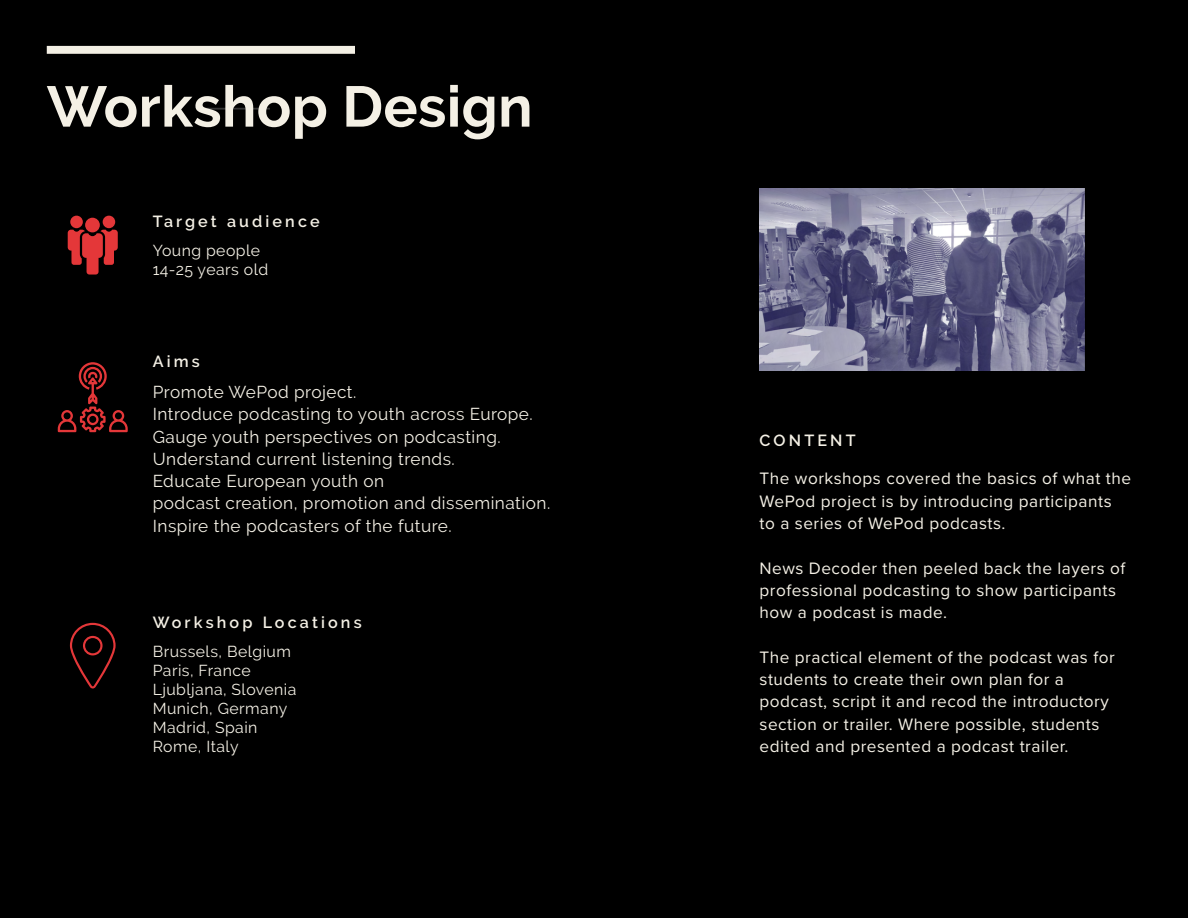
<style>
.page{position:relative;width:1188px;height:918px;background:#000}
.page>*{position:absolute;margin:0;border:0;box-sizing:border-box;transform-origin:0 0}
.t1{font:700 57.15px "Raleway";letter-spacing:.005em;color:#f4f0e5}
.t2{font:17.25px/22.4px "Proxima Nova";letter-spacing:.03em;color:#f4f0e5}
.t3{font:17.25px/22.4px "Raleway";letter-spacing:.03em;color:#f4f0e5}
.t4{font:600 16.05px "Raleway";letter-spacing:.195em;color:#f4f0e5}
.t5{font:15.75px/18.9px "Raleway";letter-spacing:.03em;color:#f4f0e5}
</style>
<div class="page">
<hr style="left:199px;top:108px;width:71px;height:2px;background:#353535">
<div style="left:47px;top:46px;width:308px;height:8px;background:#f4f0e5"></div>
<svg style="left:70px;top:623px;width:46px;height:66px"></svg>
<div style="left:85px;top:218px;width:15px;height:14px;background:#e43739;border-radius:50%"></div>
<div style="left:70px;top:216px;width:13px;height:12px;background:#e43739;border-radius:50%"></div>
<div style="left:103px;top:216px;width:12px;height:12px;background:#e43739;border-radius:50%"></div>
<svg style="left:68px;top:230px;width:50px;height:45px"></svg>
<svg style="left:58px;top:362px;width:70px;height:70px"></svg>
<img style="left:760px;top:188px;width:324px;height:183px">
<h1 class="t1" style="left:47px;top:74px;width:487px">Workshop Design</h1>
<p class="t4" style="left:153px;top:212px;width:168px">Target audience</p>
<p class="t5" style="left:153px;top:241px;width:117px">Young people<br>14-25 years old</p>
<p class="t4" style="left:153px;top:352px;width:49px">Aims</p>
<p class="t3" style="left:153px;top:381px;width:399px">Promote WePod project.<br>Introduce podcasting to youth across Europe.<br>Gauge youth perspectives on podcasting.<br>Understand current listening trends.<br>Educate European youth on<br>podcast creation, promotion and dissemination.<br>Inspire the podcasters of the future.</p>
<p class="t4" style="left:153px;top:613px;width:210px">Workshop Locations</p>
<p class="t5" style="left:153px;top:642px;width:145px">Brussels, Belgium<br>Paris, France<br>Ljubljana, Slovenia<br>Munich, Germany<br>Madrid, Spain<br>Rome, Italy</p>
<p class="t4" style="left:760px;top:431px;width:98px">CONTENT</p>
<p class="t2" style="left:760px;top:466px;width:373px">The workshops covered the basics of what the<br>WePod project is by introducing participants to a series of WePod podcasts.</p>
<p class="t2" style="left:760px;top:556px;width:367px">News Decoder then peeled back the layers of professional podcasting to show participants how a podcast is made.</p>
<p class="t2" style="left:760px;top:645px;width:357px">The practical element of the podcast was for students to create their own plan for a podcast, script it and recod the introductory section or trailer. Where possible, students edited and presented a podcast trailer.</p>
</div>
